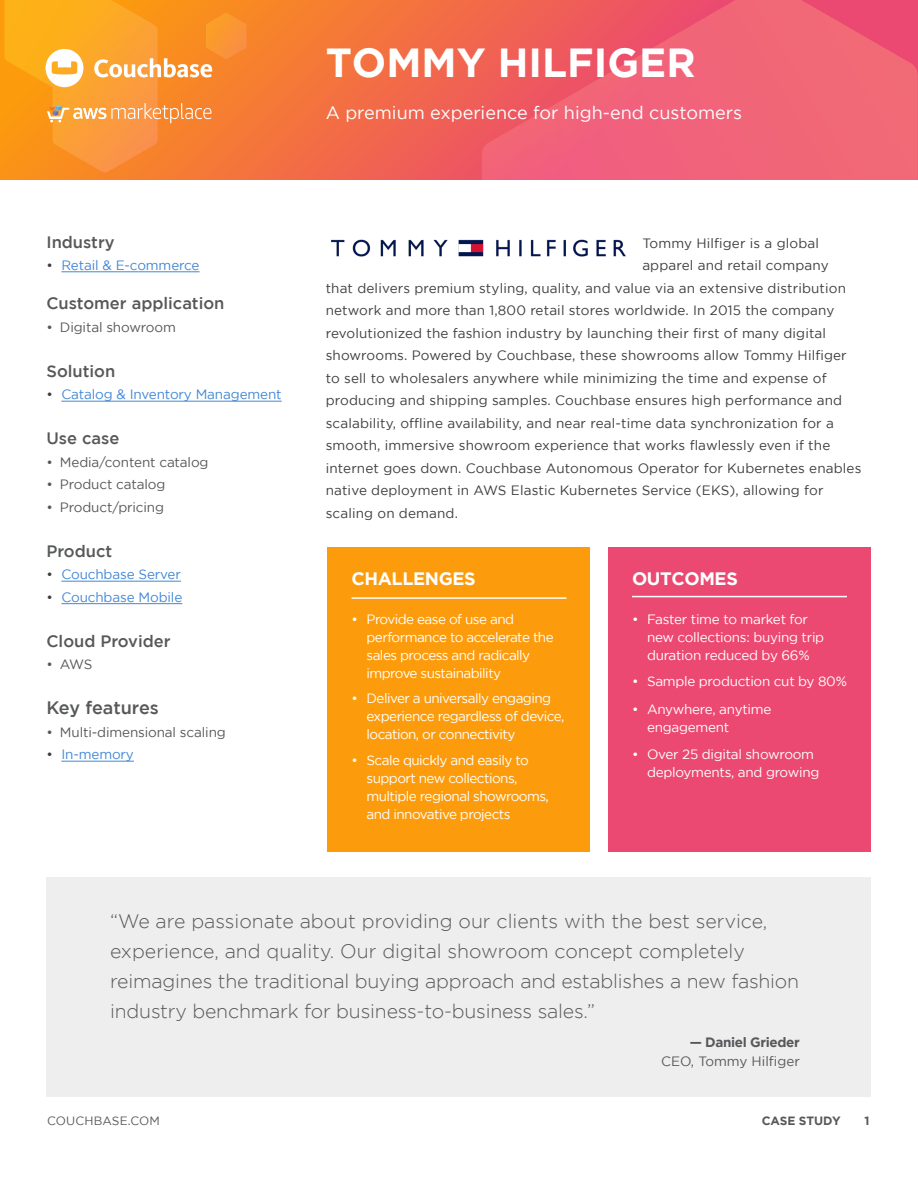
<style>
.page{position:relative;width:918px;height:1188px;background:#fff}
.page>*{position:absolute;margin:0;border:0;box-sizing:border-box;transform-origin:0 0}
.Header_Quote{font:700 40.5px "Gotham";color:#fff}
.BodyCopy_pStyle{font:300 19.5px/30px "Gotham";letter-spacing:-.01em;color:#57585a}
.Header_Quote-2{font:18px "Gotham";color:#fff}
.BodyCopy_pStyle-2{font:700 18px "Gotham";letter-spacing:-.02em;color:#fff}
.BodyCopy_pStyle-3{font:500 18px "Gotham";letter-spacing:-.005em;color:#57585a}
.BodyCopy_pStyle-4{font:500 16.5px "Gotham";color:#57585a}
.BodyCopy_pStyle-5{font:13.5px "Gotham";letter-spacing:.01em;color:#3e3e3f}
.t1{font:13.5px/18px "Gotham";letter-spacing:-.04em;color:#fff}
.t2{font:13.5px/18px "Gotham";letter-spacing:-.02em;color:#fff}
.Quote_attribution{font:13.5px/19.5px "Gotham";letter-spacing:-.01em;color:#57585a;text-align:right}
.t3{font:13.5px "Gotham";letter-spacing:-.01em;color:#4287d6}
.BodyCopy_pStyle-6{font:12px "Gotham";letter-spacing:.01em;color:#57585a}
.BodyCopy_pStyle-7{font:700 12px "Gotham";letter-spacing:-.01em;color:#57585a}
.s1{color:#3e3e3f}
.s2{font-weight:700}
</style>
<div class="page">
<svg style="left:0;top:0;width:481px;height:180px;background:#f26f42"></svg>
<div style="left:608px;top:547px;width:263px;height:305px;background:#eb4971"></div>
<svg style="left:481px;top:0;width:437px;height:180px;background:#f06071"></svg>
<hr style="left:61px;top:272px;width:139px;height:1px;background:#4287d6">
<hr style="left:61px;top:401px;width:221px;height:1px;background:#4287d6">
<hr style="left:61px;top:581px;width:120px;height:1px;background:#4287d6">
<hr style="left:61px;top:603px;width:121px;height:1px;background:#4287d6">
<hr style="left:61px;top:761px;width:73px;height:1px;background:#4287d6">
<div style="left:328px;top:547px;width:262px;height:305px;background:#fc9c0c"></div>
<hr style="left:352px;top:597px;width:214px;height:2px;background:#fff">
<hr style="left:632px;top:596px;width:215px;height:1px;background:#fff">
<div style="left:46px;top:877px;width:825px;height:220px;background:#eeeeef"></div>
<img style="left:331px;top:239px;width:295px;height:18px">
<svg style="left:4px;top:0;width:242px;height:174px;background:#f99c35"></svg>
<p class="Header_Quote" style="left:326px;top:39px;width:371px">TOMMY HILFIGER</p>
<p class="Header_Quote-2" style="left:326px;top:102px;width:418px">A premium experience for high-end customers</p>
<p class="BodyCopy_pStyle-4" style="left:46px;top:232px;width:70px">Industry</p>
<p class="t3" style="left:46px;top:258px;width:155px"><span class="s1">•</span> Retail &amp; E-commerce</p>
<p class="BodyCopy_pStyle-4" style="left:46px;top:294px;width:180px">Customer application</p>
<p class="Quote_attribution" style="left:46px;top:317px;width:131px">• Digital showroom</p>
<p class="BodyCopy_pStyle-4" style="left:46px;top:362px;width:70px">Solution</p>
<p class="t3" style="left:46px;top:387px;width:237px"><span class="s1">•</span> Catalog &amp; Inventory Management</p>
<p class="BodyCopy_pStyle-4" style="left:46px;top:429px;width:74px">Use case</p>
<p class="Quote_attribution" style="left:46px;top:452px;width:164px">• Media/content catalog</p>
<p class="Quote_attribution" style="left:46px;top:475px;width:120px">• Product catalog</p>
<p class="Quote_attribution" style="left:46px;top:497px;width:119px">• Product/pricing</p>
<p class="BodyCopy_pStyle-4" style="left:46px;top:542px;width:67px">Product</p>
<p class="t3" style="left:46px;top:567px;width:136px"><span class="s1">•</span> Couchbase Server</p>
<p class="t3" style="left:46px;top:590px;width:137px"><span class="s1">•</span> Couchbase Mobile</p>
<p class="BodyCopy_pStyle-4" style="left:46px;top:632px;width:126px">Cloud Provider</p>
<p class="Quote_attribution" style="left:46px;top:655px;width:47px">• AWS</p>
<p class="BodyCopy_pStyle-3" style="left:46px;top:698px;width:114px">Key features</p>
<p class="Quote_attribution" style="left:46px;top:722px;width:181px">• Multi-dimensional scaling</p>
<p class="t3" style="left:46px;top:747px;width:89px"><span class="s1">•</span> In-memory</p>
<p class="BodyCopy_pStyle-5" style="left:642px;top:235px;width:178px">Tommy Hilfiger is a global</p>
<p class="BodyCopy_pStyle-5" style="left:642px;top:258px;width:188px">apparel and retail company</p>
<p class="BodyCopy_pStyle-5" style="left:326px;top:280px;width:522px">that delivers premium styling, quality, and value via an extensive distribution</p>
<p class="BodyCopy_pStyle-5" style="left:326px;top:303px;width:510px">network and more than 1,800 retail stores worldwide. In 2015 the company</p>
<p class="BodyCopy_pStyle-5" style="left:326px;top:325px;width:502px">revolutionized the fashion industry by launching their first of many digital</p>
<p class="BodyCopy_pStyle-5" style="left:326px;top:348px;width:523px">showrooms. Powered by Couchbase, these showrooms allow Tommy Hilfiger</p>
<p class="BodyCopy_pStyle-5" style="left:326px;top:370px;width:502px">to sell to wholesalers anywhere while minimizing the time and expense of</p>
<p class="BodyCopy_pStyle-5" style="left:326px;top:393px;width:518px">producing and shipping samples. Couchbase ensures high performance and</p>
<p class="BodyCopy_pStyle-5" style="left:326px;top:415px;width:510px">scalability, offline availability, and near real-time data synchronization for a</p>
<p class="BodyCopy_pStyle-5" style="left:326px;top:438px;width:506px">smooth, immersive showroom experience that works flawlessly even if the</p>
<p class="BodyCopy_pStyle-5" style="left:326px;top:460px;width:537px">internet goes down. Couchbase Autonomous Operator for Kubernetes enables</p>
<p class="BodyCopy_pStyle-5" style="left:326px;top:483px;width:499px">native deployment in AWS Elastic Kubernetes Service (EKS), allowing for</p>
<p class="BodyCopy_pStyle-5" style="left:326px;top:505px;width:134px">scaling on demand.</p>
<p class="BodyCopy_pStyle-2" style="left:352px;top:568px;width:126px">CHALLENGES</p>
<p class="t1" style="left:367px;top:610px;width:189px;text-indent:-15px">• Provide ease of use and performance to accelerate the sales process and radically improve sustainability</p>
<p class="t1" style="left:367px;top:689px;width:199px;text-indent:-15px">• Deliver a universally engaging experience regardless of device, location, or connectivity</p>
<p class="t1" style="left:367px;top:751px;width:184px;text-indent:-15px">• Scale quickly and easily to support new collections, multiple regional showrooms, and innovative projects</p>
<p class="BodyCopy_pStyle-2" style="left:632px;top:568px;width:107px">OUTCOMES</p>
<p class="t2" style="left:647px;top:610px;width:179px;text-indent:-15px">• Faster time to market for new collections: buying trip duration reduced by 66%</p>
<p class="t2" style="left:632px;top:672px;width:216px">• Sample production cut by 80%</p>
<p class="t2" style="left:647px;top:700px;width:126px;text-indent:-15px">• Anywhere, anytime engagement</p>
<p class="t2" style="left:647px;top:745px;width:174px;text-indent:-15px">• Over 25 digital showroom deployments, and growing</p>
<p class="BodyCopy_pStyle" style="left:110px;top:906px;width:691px">“We are passionate about providing our clients with the best service, experience, and quality. Our digital showroom concept completely reimagines the traditional buying approach and establishes a new fashion industry benchmark for business-to-business sales.”</p>
<p class="Quote_attribution" style="left:661px;top:1032px;width:140px"><span class="s2">— Daniel Grieder<br></span>CEO, Tommy Hilfiger</p>
<p class="BodyCopy_pStyle-6" style="left:47px;top:1114px;width:114px">COUCHBASE.COM</p>
<p class="BodyCopy_pStyle-7" style="left:762px;top:1114px;width:81px">CASE STUDY</p>
<p class="BodyCopy_pStyle-7" style="left:865px;top:1114px;width:7px">1</p>
</div>
